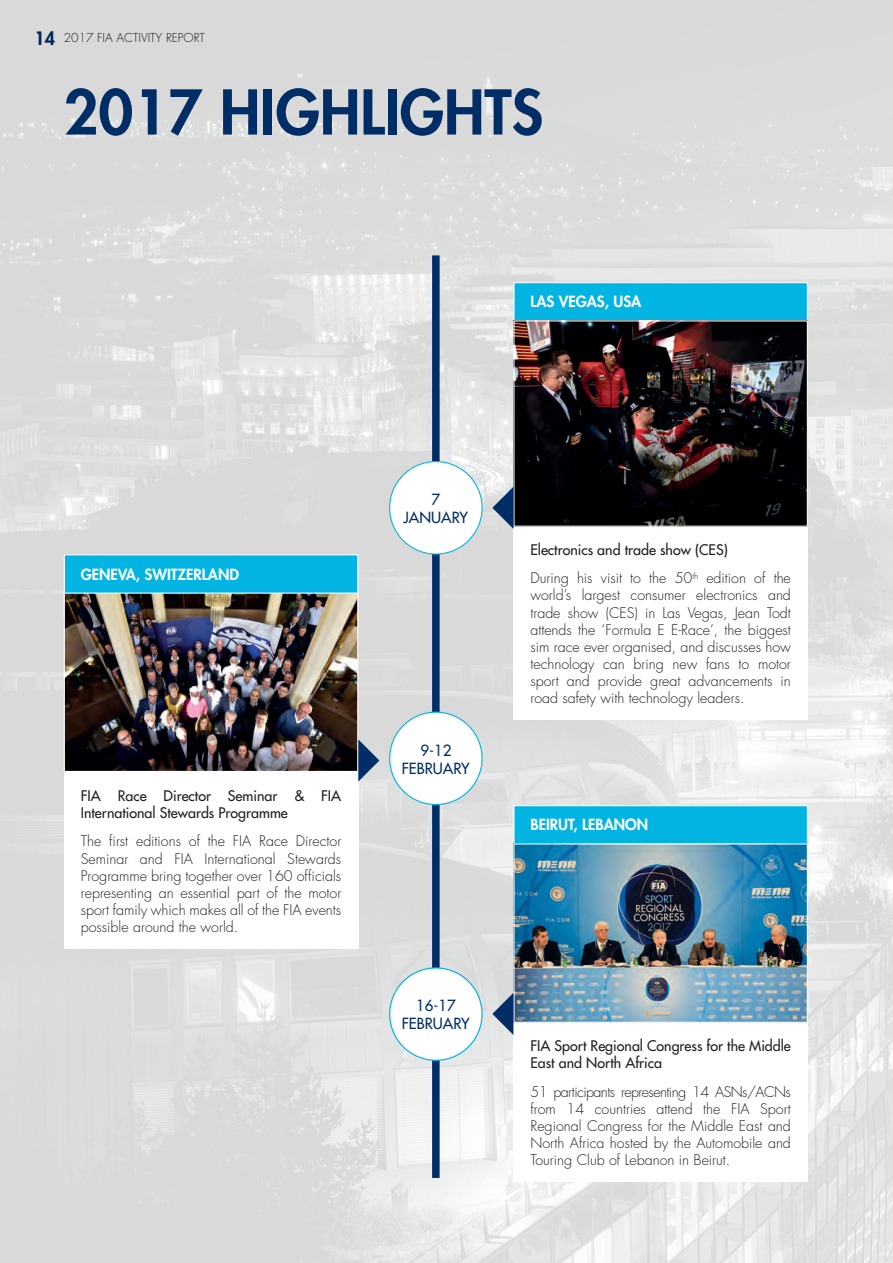
<style>
.page{position:relative;width:893px;height:1263px;background:#fff}
.page>*{position:absolute;margin:0;border:0;box-sizing:border-box;transform-origin:0 0}
.t1{font:800 60px "Futura Std";color:#002d66}
.t2{font:800 15px "Futura Std";color:#fff}
.t3{font:500 15px/18px "Futura Std";color:#002d66;text-align:center}
.t4{font:300 14.25px/17.1px "Futura Std";color:#231f20;text-align:justify}
.t5{font:500 14.25px/17.1px "Futura Std";color:#231f20}
.t6{font:300 12px "Futura Std";color:#231f20}
.s1{font-weight:800;font-size:18px;color:#002d66}
</style>
<div class="page">
<img style="left:0;top:0;width:893px;height:1263px">
<div style="left:432px;top:255px;width:8px;height:923px;background:#002d66"></div>
<div style="left:390px;top:462px;width:92px;height:92px;background:#fff;border-radius:50%"></div>
<div style="left:390px;top:712px;width:92px;height:92px;background:#fff;border-radius:50%"></div>
<div style="left:390px;top:968px;width:92px;height:92px;background:#fff;border-radius:50%"></div>
<div style="left:513px;top:282px;width:295px;height:66px;background:#02b4e2;border:1px solid #fff"></div>
<div style="left:513px;top:517px;width:295px;height:203px;background:#fff"></div>
<img style="left:515px;top:322px;width:291px;height:203px">
<div style="left:513px;top:320px;width:295px;height:207px;border:1px solid #fff"></div>
<div style="left:513px;top:805px;width:295px;height:66px;background:#02b4e2;border:1px solid #fff"></div>
<div style="left:513px;top:1014px;width:295px;height:168px;background:#fff"></div>
<img style="left:515px;top:845px;width:291px;height:176px">
<div style="left:513px;top:843px;width:295px;height:180px;border:1px solid #fff"></div>
<div style="left:64px;top:554px;width:294px;height:66px;background:#02b4e2;border:1px solid #fff"></div>
<div style="left:64px;top:763px;width:294px;height:186px;background:#fff"></div>
<img style="left:66px;top:594px;width:290px;height:176px">
<div style="left:64px;top:592px;width:294px;height:180px;border:1px solid #fff"></div>
<svg style="left:358px;top:739px;width:21px;height:42px"></svg>
<svg style="left:492px;top:993px;width:21px;height:42px"></svg>
<svg style="left:492px;top:487px;width:21px;height:42px"></svg>
<p class="t6" style="left:34px;top:30px;width:172px"><span class="s1">14</span> 2017 FIA ACTIVITY REPORT</p>
<h1 class="t1" style="left:64px;top:74px;width:481px">2017 HIGHLIGHTS</h1>
<p class="t2" style="left:530px;top:292px;width:113px">LAS VEGAS, USA</p>
<p class="t2" style="left:81px;top:565px;width:160px">GENEVA, SWITZERLAND</p>
<p class="t5" style="left:81px;top:787px;width:262px">FIA Race Director Seminar &amp; FIA<br>International Stewards Programme</p>
<p class="t4" style="left:81px;top:833px;width:262px">The first editions of the FIA Race Director Seminar and FIA International Stewards Programme bring together over 160 officials representing an essential part of the motor sport family which makes all of the FIA events possible around the world.</p>
<p class="t3" style="left:403px;top:490px;width:66px">7<br>JANUARY</p>
<p class="t3" style="left:402px;top:741px;width:70px">9-12<br>FEBRUARY</p>
<p class="t5" style="left:530px;top:541px;width:199px">Electronics and trade show (CES)</p>
<p class="t4" style="left:530px;top:570px;width:262px">During his visit to the 50<sup>th</sup> edition of the world’s largest consumer electronics and trade show (CES) in Las Vegas, Jean Todt attends the ‘Formula E E-Race’, the biggest sim race ever organised, and discusses how technology can bring new fans to motor sport and provide great advancements in road safety with technology leaders.</p>
<p class="t2" style="left:530px;top:815px;width:119px">BEIRUT, LEBANON</p>
<p class="t3" style="left:402px;top:997px;width:70px">16-17<br>FEBRUARY</p>
<p class="t5" style="left:530px;top:1037px;width:262px">FIA Sport Regional Congress for the Middle<br>East and North Africa</p>
<p class="t4" style="left:530px;top:1083px;width:262px">51 participants representing 14 ASNs/ACNs from 14 countries attend the FIA Sport Regional Congress for the Middle East and North Africa hosted by the Automobile and Touring Club of Lebanon in Beirut.</p>
</div>
